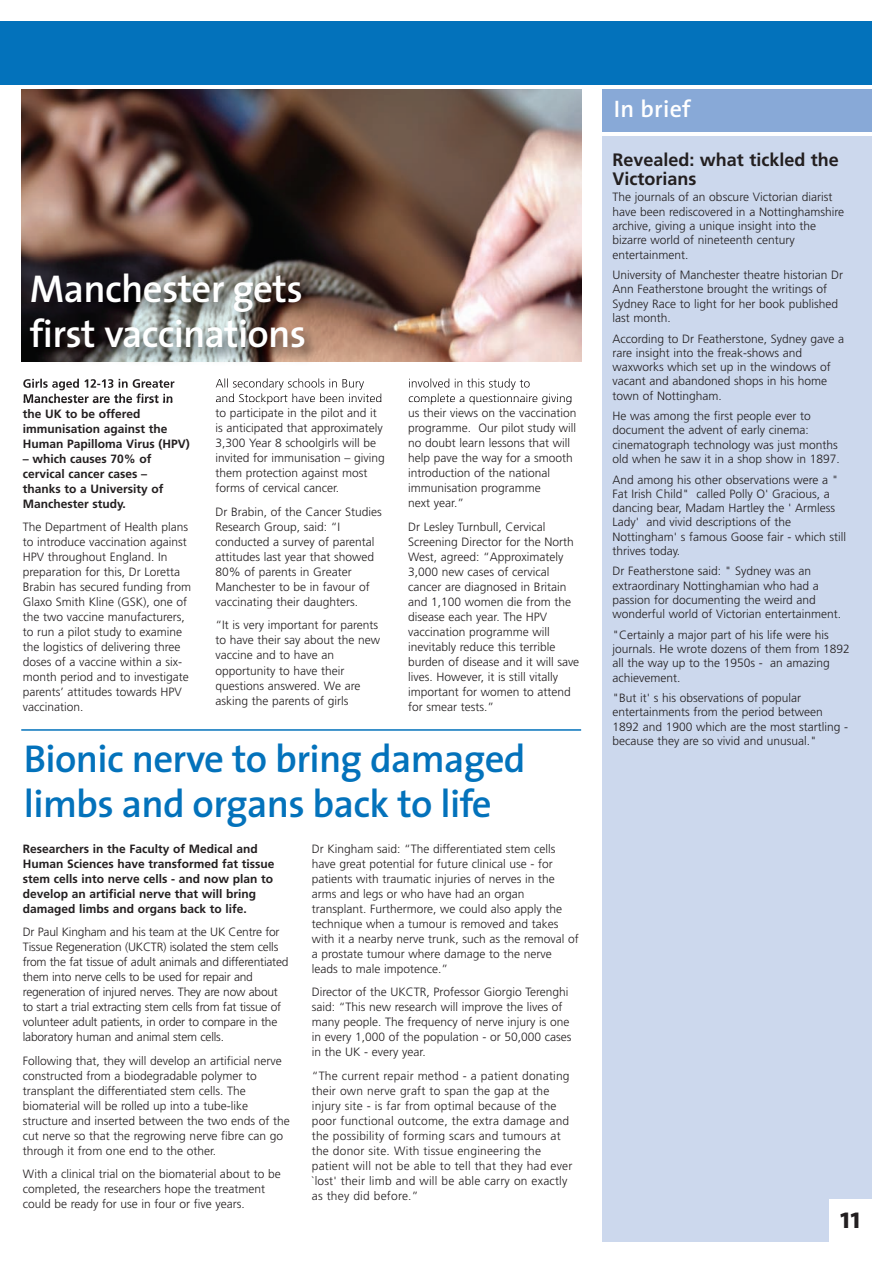
<style>
.page{position:relative;width:893px;height:1263px;background:#fff}
.page>*{position:absolute;margin:0;border:0;box-sizing:border-box;transform-origin:0 0}
.t1{font:600 39px/45px "The Sans";letter-spacing:-.02em;color:#0372bb}
.t2{font:600 39px/45px "The Sans";letter-spacing:-.02em;color:#fff}
.t3{font:700 30px "The Sans";color:#231f20}
.t4{font:600 24px "The Sans";letter-spacing:.01em;color:#fff}
.t5{font:700 18px/19.5px "Frutiger";color:#231f20}
.t6{font:300 12px/15px "Frutiger";color:#231f20}
.t7{font:700 12px/15px "Frutiger";color:#231f20}
</style>
<div class="page">
<div style="left:602px;top:136px;width:270px;height:1106px;background:#ccd8ed"></div>
<div style="left:602px;top:89px;width:270px;height:43px;background:#88a9d7"></div>
<img style="left:21px;top:89px;width:560px;height:168px">
<div style="left:829px;top:1199px;width:43px;height:43px;background:#fff"></div>
<div style="left:0;top:21px;width:872px;height:64px;background:#0372bb"></div>
<img style="left:21px;top:257px;width:561px;height:144px">
<img style="left:21px;top:257px;width:560px;height:104px">
<img style="left:23px;top:379px;width:117px;height:11px">
<img style="left:24px;top:394px;width:94px;height:7px">
<img style="left:216px;top:378px;width:101px;height:12px">
<img style="left:216px;top:393px;width:93px;height:8px">
<img style="left:409px;top:378px;width:104px;height:12px">
<img style="left:409px;top:393px;width:88px;height:8px">
<hr style="left:21px;top:729px;width:560px;height:2px;background:#0372bb">
<h1 class="t2" style="left:30px;top:270px;width:278px">Manchester gets first vaccinations</h1>
<p class="t7" style="left:23px;top:392px;width:169px">Manchester are the first in the UK to be offered immunisation against the<br>Human Papilloma Virus (HPV)</p>
<p class="t7" style="left:23px;top:452px;width:142px">– which causes 70% of cervical cancer cases – thanks to a University of<br>Manchester study.</p>
<p class="t6" style="left:23px;top:520px;width:170px">The Department of Health plans to introduce vaccination against<br>HPV throughout England. In preparation for this, Dr Loretta<br>Brabin has secured funding from<br>Glaxo Smith Kline (GSK), one of the two vaccine manufacturers, to run a pilot study to examine the logistics of delivering three doses of a vaccine within a six&shy;month period and to investigate parents’ attitudes towards HPV vaccination.</p>
<p class="t6" style="left:215px;top:392px;width:171px">and Stockport have been invited to participate in the pilot and it is anticipated that approximately<br>3,300 Year 8 schoolgirls will be invited for immunisation – giving them protection against most forms of cervical cancer.</p>
<p class="t6" style="left:215px;top:505px;width:168px">Dr Brabin, of the Cancer Studies<br>Research Group, said: “I conducted a survey of parental attitudes last year that showed<br>80% of parents in Greater<br>Manchester to be in favour of vaccinating their daughters.</p>
<p class="t6" style="left:215px;top:619px;width:166px">“It is very important for parents to have their say about the new vaccine and to have an opportunity to have their questions answered. We are asking the parents of girls</p>
<p class="t6" style="left:408px;top:392px;width:170px">complete a questionnaire giving us their views on the vaccination programme. Our pilot study will no doubt learn lessons that will help pave the way for a smooth introduction of the national immunisation programme<br>next year.”</p>
<p class="t6" style="left:408px;top:520px;width:173px">Dr Lesley Turnbull, Cervical<br>Screening Director for the North<br>West, agreed: “Approximately<br>3,000 new cases of cervical cancer are diagnosed in Britain and 1,100 women die from the disease each year. The HPV vaccination programme will inevitably reduce this terrible burden of disease and it will save lives. However, it is still vitally important for women to attend for smear tests.”</p>
<h1 class="t1" style="left:24px;top:740px;width:503px">Bionic nerve to bring damaged limbs and organs back to life</h1>
<p class="t7" style="left:23px;top:842px;width:253px">Researchers in the Faculty of Medical and Human Sciences have transformed fat tissue stem cells into nerve cells - and now plan to develop an artificial nerve that will bring damaged limbs and organs back to life.</p>
<p class="t6" style="left:23px;top:925px;width:267px">Dr Paul Kingham and his team at the UK Centre for Tissue Regeneration (UKCTR) isolated the stem cells from the fat tissue of adult animals and differentiated them into nerve cells to be used for repair and regeneration of injured nerves. They are now about to start a trial extracting stem cells from fat tissue of volunteer adult patients, in order to compare in the laboratory human and animal stem cells.</p>
<p class="t6" style="left:23px;top:1054px;width:269px">Following that, they will develop an artificial nerve constructed from a biodegradable polymer to transplant the differentiated stem cells. The biomaterial will be rolled up into a tube-like structure and inserted between the two ends of the cut nerve so that the regrowing nerve fibre can go through it from one end to the other.</p>
<p class="t6" style="left:23px;top:1167px;width:259px">With a clinical trial on the biomaterial about to be completed, the researchers hope the treatment could be ready for use in four or five years.</p>
<p class="t6" style="left:312px;top:842px;width:269px">Dr Kingham said: “The differentiated stem cells have great potential for future clinical use - for patients with traumatic injuries of nerves in the arms and legs or who have had an organ transplant. Furthermore, we could also apply the technique when a tumour is removed and takes with it a nearby nerve trunk, such as the removal of a prostate tumour where damage to the nerve leads to male impotence.”</p>
<p class="t6" style="left:312px;top:985px;width:261px">Director of the UKCTR, Professor Giorgio Terenghi said: “This new research will improve the lives of many people. The frequency of nerve injury is one in every 1,000 of the population - or 50,000 cases in the UK - every year.</p>
<p class="t6" style="left:312px;top:1069px;width:262px">“The current repair method - a patient donating their own nerve graft to span the gap at the injury site - is far from optimal because of the poor functional outcome, the extra damage and the possibility of forming scars and tumours at the donor site. With tissue engineering the patient will not be able to tell that they had ever `lost' their limb and will be able carry on exactly as they did before.”</p>
<h3 class="t4" style="left:614px;top:99px;width:78px">In brief</h3>
<h3 class="t5" style="left:612px;top:151px;width:228px">Revealed: what tickled the<br>Victorians</h3>
<p class="t6" style="left:612px;top:191px;width:233px;line-height:14.2px">The journals of an obscure Victorian diarist have been rediscovered in a Nottinghamshire archive, giving a unique insight into the bizarre world of nineteenth century entertainment.</p>
<p class="t6" style="left:612px;top:269px;width:232px;line-height:14.2px">University of Manchester theatre historian Dr Ann Featherstone brought the writings of Sydney Race to light for her book published last month.</p>
<p class="t6" style="left:612px;top:332px;width:233px;line-height:14.2px">According to Dr Featherstone, Sydney gave a rare insight into the freak-shows and waxworks which set up in the windows of vacant and abandoned shops in his home town of Nottingham.</p>
<p class="t6" style="left:612px;top:410px;width:229px;line-height:14.2px">He was among the first people ever to document the advent of early cinema: cinematograph technology was just months old when he saw it in a shop show in 1897.</p>
<p class="t6" style="left:612px;top:473px;width:235px;line-height:14.2px">And among his other observations were a " Fat Irish Child" called Polly O' Gracious, a dancing bear, Madam Hartley the ' Armless Lady' and vivid descriptions of the Nottingham' s famous Goose fair - which still thrives today.</p>
<p class="t6" style="left:612px;top:565px;width:230px;line-height:14.2px">Dr Featherstone said: " Sydney was an extraordinary Nottinghamian who had a passion for documenting the weird and wonderful world of Victorian entertainment.</p>
<p class="t6" style="left:612px;top:628px;width:239px;line-height:14.2px">"Certainly a major part of his life were his journals. He wrote dozens of them from 1892 all the way up to the 1950s - an amazing achievement.</p>
<p class="t6" style="left:612px;top:692px;width:237px;line-height:14.2px">"But it' s his observations of popular entertainments from the period between 1892 and 1900 which are the most startling - because they are so vivid and unusual."</p>
<h2 class="t3" style="left:840px;top:1206px;width:22px">11</h2>
</div>
